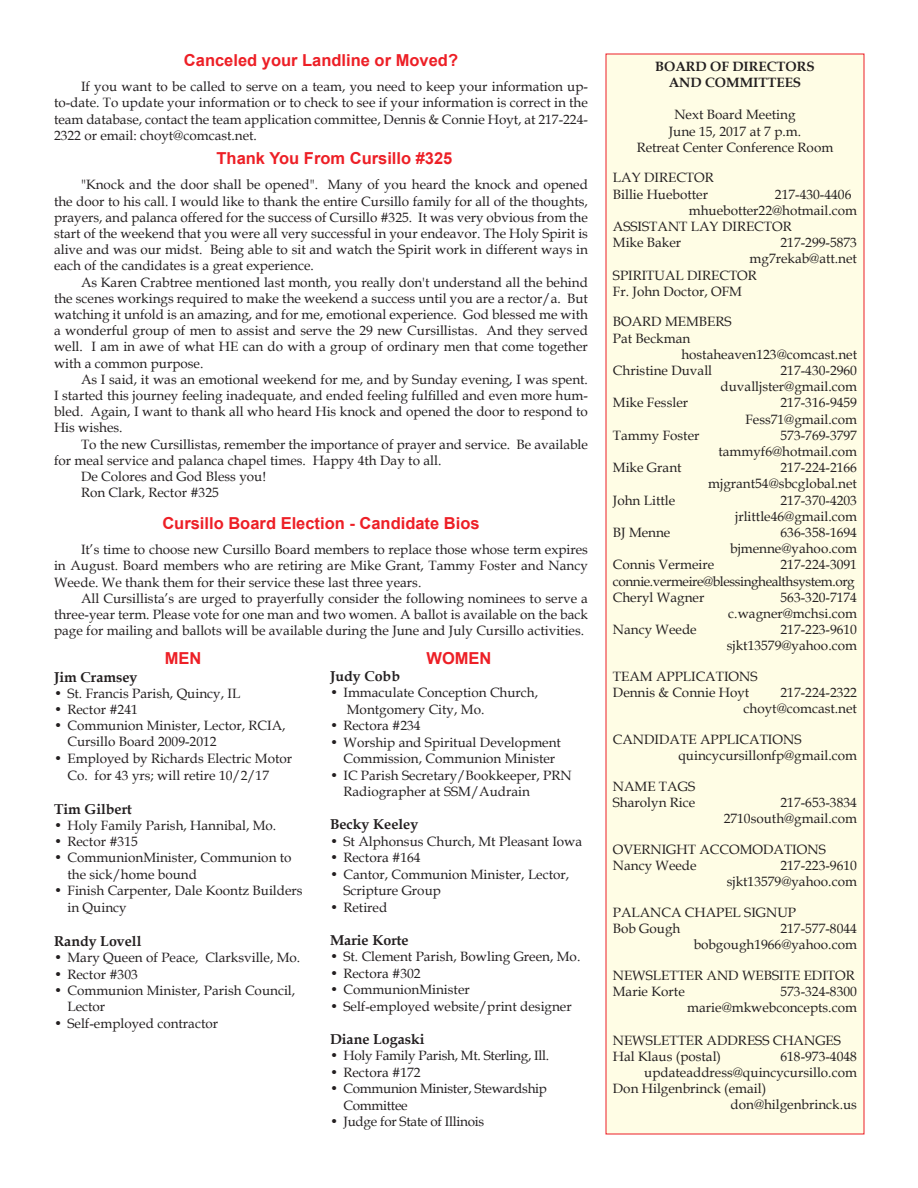
<style>
.page{position:relative;width:918px;height:1188px;background:#fff}
.page>*{position:absolute;margin:0;border:0;box-sizing:border-box;transform-origin:0 0}
.t1{font:700 16.5px "Arial";color:#ed1f26}
.t2{font:700 14.25px "Book Antiqua";color:#231f20}
.t3{font:13.5px/16.2px "Book Antiqua";color:#231f20}
.t4{font:13.5px/16.5px "Book Antiqua";letter-spacing:-.02em;color:#231f20}
.t5{font:13.5px/16.2px "Book Antiqua";letter-spacing:-.03em;color:#231f20}
.t6{font:700 13.5px/16.2px "Book Antiqua";color:#231f20;text-align:center}
</style>
<div class="page">
<div style="left:606px;top:54px;width:258px;height:1080px;background:#fffde5"></div>
<p class="t1" style="left:184px;top:49px;width:276px">Canceled your Landline or Moved?</p>
<p class="t3" style="left:54px;top:78px;width:536px;text-align:justify;text-indent:27px">If you want to be called to serve on a team, you need to keep your information up&shy;to-date. To update your information or to check to see if your information is correct in the team database, contact the team application committee, Dennis &amp; Connie Hoyt, at 217-224- 2322 or email: choyt@comcast.net.</p>
<p class="t1" style="left:217px;top:147px;width:237px">Thank You From Cursillo #325</p>
<p class="t3" style="left:54px;top:176px;width:536px;text-align:justify;text-indent:27px">"Knock and the door shall be opened". Many of you heard the knock and opened the door to his call. I would like to thank the entire Cursillo family for all of the thoughts, prayers, and palanca offered for the success of Cursillo #325. It was very obvious from the start of the weekend that you were all very successful in your endeavor. The Holy Spirit is alive and was our midst. Being able to sit and watch the Spirit work in different ways in each of the candidates is a great experience.</p>
<p class="t3" style="left:54px;top:274px;width:536px;text-align:justify;text-indent:27px">As Karen Crabtree mentioned last month, you really don't understand all the behind the scenes workings required to make the weekend a success until you are a rector/a. But watching it unfold is an amazing, and for me, emotional experience. God blessed me with a wonderful group of men to assist and serve the 29 new Cursillistas. And they served well. I am in awe of what HE can do with a group of ordinary men that come together with a common purpose.</p>
<p class="t3" style="left:54px;top:371px;width:536px;text-align:justify;text-indent:27px">As I said, it was an emotional weekend for me, and by Sunday evening, I was spent.<br>I started this journey feeling inadequate, and ended feeling fulfilled and even more hum&shy;bled. Again, I want to thank all who heard His knock and opened the door to respond to His wishes.</p>
<p class="t3" style="left:81px;top:436px;width:508px">To the new Cursillistas, remember the importance of prayer and service. Be available</p>
<p class="t3" style="left:54px;top:452px;width:389px">for meal service and palanca chapel times. Happy 4th Day to all.</p>
<p class="t3" style="left:81px;top:468px;width:187px">De Colores and God Bless you!</p>
<p class="t3" style="left:81px;top:484px;width:139px">Ron Clark, Rector #325</p>
<p class="t1" style="left:162px;top:512px;width:319px">Cursillo Board Election - Candidate Bios</p>
<p class="t3" style="left:54px;top:541px;width:535px;text-align:justify;text-indent:27px">It’s time to choose new Cursillo Board members to replace those whose term expires in August. Board members who are retiring are Mike Grant, Tammy Foster and Nancy Weede. We thank them for their service these last three years.</p>
<p class="t3" style="left:54px;top:590px;width:535px;text-align:justify;text-indent:27px">All Cursillista’s are urged to prayerfully consider the following nominees to serve a three-year term. Please vote for one man and two women. A ballot is available on the back page for mailing and ballots will be available during the June and July Cursillo activities.</p>
<p class="t1" style="left:165px;top:647px;width:38px">MEN</p>
<p class="t2" style="left:54px;top:667px;width:85px">Jim Cramsey</p>
<p class="t3" style="left:54px;top:685px;width:188px">• St. Francis Parish, Quincy, IL</p>
<p class="t3" style="left:54px;top:701px;width:85px">• Rector #241</p>
<p class="t3" style="left:68px;top:717px;width:220px;text-indent:-14px">• Communion Minister, Lector, RCIA,<br>Cursillo Board 2009-2012</p>
<p class="t3" style="left:68px;top:749px;width:226px;line-height:17.1px;text-indent:-14px">• Employed by Richards Electric Motor<br>Co. for 43 yrs; will retire 10/2/17</p>
<p class="t2" style="left:54px;top:799px;width:79px">Tim Gilbert</p>
<p class="t3" style="left:54px;top:817px;width:224px">• Holy Family Parish, Hannibal, Mo.</p>
<p class="t3" style="left:54px;top:833px;width:85px">• Rector #315</p>
<p class="t3" style="left:68px;top:849px;width:226px;text-indent:-14px">• CommunionMinister, Communion to the sick/home bound</p>
<p class="t3" style="left:68px;top:881px;width:237px;line-height:17.1px;text-indent:-14px">• Finish Carpenter, Dale Koontz Builders in Quincy</p>
<p class="t2" style="left:54px;top:932px;width:89px">Randy Lovell</p>
<p class="t3" style="left:54px;top:949px;width:248px">• Mary Queen of Peace, Clarksville, Mo.</p>
<p class="t3" style="left:54px;top:966px;width:85px">• Rector #303</p>
<p class="t3" style="left:68px;top:982px;width:229px;text-indent:-14px">• Communion Minister, Parish Council,<br>Lector</p>
<p class="t3" style="left:54px;top:1015px;width:166px">• Self-employed contractor</p>
<p class="t1" style="left:426px;top:647px;width:67px">WOMEN</p>
<p class="t2" style="left:330px;top:666px;width:72px">Judy Cobb</p>
<p class="t3" style="left:347px;top:684px;width:193px;text-indent:-17px">• Immaculate Conception Church,<br>Montgomery City, Mo.</p>
<p class="t3" style="left:330px;top:717px;width:92px">• Rectora #234</p>
<p class="t3" style="left:330px;top:734px;width:232px;text-align:center">• Worship and Spiritual Development<br>Commission, Communion Minister</p>
<p class="t3" style="left:344px;top:767px;width:230px;text-indent:-14px">• IC Parish Secretary/Bookkeeper, PRN<br>Radiographer at SSM/Audrain</p>
<p class="t2" style="left:330px;top:815px;width:90px">Becky Keeley</p>
<p class="t3" style="left:330px;top:833px;width:254px">• St Alphonsus Church, Mt Pleasant Iowa</p>
<p class="t3" style="left:330px;top:849px;width:92px">• Rectora #164</p>
<p class="t3" style="left:344px;top:866px;width:227px;text-indent:-14px">• Cantor, Communion Minister, Lector,<br>Scripture Group</p>
<p class="t3" style="left:330px;top:899px;width:59px">• Retired</p>
<p class="t2" style="left:330px;top:930px;width:80px">Marie Korte</p>
<p class="t3" style="left:330px;top:948px;width:252px">• St. Clement Parish, Bowling Green, Mo.</p>
<p class="t3" style="left:330px;top:965px;width:92px">• Rectora #302</p>
<p class="t3" style="left:330px;top:981px;width:141px">• CommunionMinister</p>
<p class="t3" style="left:330px;top:998px;width:243px">• Self-employed website/print designer</p>
<p class="t2" style="left:330px;top:1029px;width:96px">Diane Logaski</p>
<p class="t4" style="left:330px;top:1047px;width:221px">• Holy Family Parish, Mt. Sterling, Ill.</p>
<p class="t3" style="left:330px;top:1064px;width:92px">• Rectora #172</p>
<p class="t4" style="left:344px;top:1080px;width:205px;text-indent:-14px">• Communion Minister, Stewardship<br>Committee</p>
<p class="t4" style="left:330px;top:1113px;width:156px">• Judge for State of Illinois</p>
<p class="t6" style="left:655px;top:58px;width:161px">BOARD OF DIRECTORS<br>AND COMMITTEES</p>
<p class="t3" style="left:637px;top:106px;width:198px;text-align:center">Next Board Meeting<br>June 15, 2017 at 7 p.m.<br>Retreat Center Conference Room</p>
<p class="t3" style="left:613px;top:169px;width:102px">LAY DIRECTOR<br>Billie Huebotter</p>
<p class="t3" style="left:775px;top:186px;width:78px">217-430-4406</p>
<p class="t3" style="left:689px;top:202px;width:170px">mhuebotter22@hotmail.com</p>
<p class="t3" style="left:613px;top:218px;width:180px">ASSISTANT LAY DIRECTOR</p>
<p class="t3" style="left:613px;top:234px;width:70px">Mike Baker</p>
<p class="t3" style="left:781px;top:234px;width:78px">217-299-5873</p>
<p class="t3" style="left:750px;top:250px;width:109px">mg7rekab@att.net</p>
<p class="t3" style="left:613px;top:267px;width:146px">SPIRITUAL DIRECTOR</p>
<p class="t3" style="left:613px;top:283px;width:131px">Fr. John Doctor, OFM</p>
<p class="t3" style="left:613px;top:313px;width:120px">BOARD MEMBERS</p>
<p class="t3" style="left:613px;top:330px;width:79px">Pat Beckman</p>
<p class="t3" style="left:681px;top:346px;width:177px">hostaheaven123@comcast.net</p>
<p class="t3" style="left:613px;top:362px;width:101px">Christine Duvall</p>
<p class="t3" style="left:721px;top:362px;width:138px;text-align:right">217-430-2960 duvalljster@gmail.com</p>
<p class="t3" style="left:613px;top:394px;width:77px">Mike Fessler</p>
<p class="t3" style="left:745px;top:394px;width:113px;text-align:right">217-316-9459<br>Fess71@gmail.com</p>
<p class="t3" style="left:613px;top:427px;width:88px">Tammy Foster</p>
<p class="t3" style="left:718px;top:427px;width:140px;text-align:right">573-769-3797 tammyf6@hotmail.com</p>
<p class="t3" style="left:613px;top:459px;width:70px">Mike Grant</p>
<p class="t3" style="left:708px;top:459px;width:150px;text-align:right">217-224-2166 mjgrant54@sbcglobal.net</p>
<p class="t3" style="left:613px;top:492px;width:64px">John Little</p>
<p class="t3" style="left:735px;top:492px;width:123px;text-align:right">217-370-4203 jrlittle46@gmail.com</p>
<p class="t3" style="left:613px;top:524px;width:59px">BJ Menne</p>
<p class="t3" style="left:730px;top:524px;width:128px;text-align:right">636-358-1694 bjmenne@yahoo.com</p>
<p class="t3" style="left:613px;top:556px;width:103px">Connis Vermeire</p>
<p class="t5" style="left:613px;top:556px;width:246px;text-indent:168px">217-224-3091 connie.vermeire@blessinghealthsystem.org<br>Cheryl Wagner</p>
<p class="t3" style="left:728px;top:589px;width:130px;text-align:right">563-320-7174 c.wagner@mchsi.com</p>
<p class="t3" style="left:613px;top:621px;width:85px">Nancy Weede</p>
<p class="t3" style="left:727px;top:621px;width:132px;text-align:right">217-223-9610 sjkt13579@yahoo.com</p>
<p class="t3" style="left:613px;top:668px;width:146px">TEAM APPLICATIONS<br>Dennis &amp; Connie Hoyt</p>
<p class="t3" style="left:744px;top:684px;width:115px;text-align:right">217-224-2322 choyt@comcast.net</p>
<p class="t3" style="left:678px;top:731px;width:180px;text-indent:-66px">CANDIDATE APPLICATIONS quincycursillonfp@gmail.com</p>
<p class="t3" style="left:613px;top:778px;width:84px">NAME TAGS<br>Sharolyn Rice</p>
<p class="t3" style="left:724px;top:794px;width:135px;text-align:right">217-653-3834<br>2710south@gmail.com</p>
<p class="t3" style="left:613px;top:841px;width:214px">OVERNIGHT ACCOMODATIONS<br>Nancy Weede</p>
<p class="t3" style="left:727px;top:857px;width:132px;text-align:right">217-223-9610 sjkt13579@yahoo.com</p>
<p class="t3" style="left:613px;top:904px;width:185px">PALANCA CHAPEL SIGNUP<br>Bob Gough</p>
<p class="t3" style="left:694px;top:920px;width:165px;text-align:right">217-577-8044 bobgough1966@yahoo.com</p>
<p class="t3" style="left:613px;top:967px;width:243px">NEWSLETTER AND WEBSITE EDITOR<br>Marie Korte</p>
<p class="t3" style="left:687px;top:983px;width:171px;text-align:right">573-324-8300 marie@mkwebconcepts.com</p>
<p class="t3" style="left:613px;top:1032px;width:230px">NEWSLETTER ADDRESS CHANGES<br>Hal Klaus (postal)</p>
<p class="t3" style="left:780px;top:1048px;width:78px">618-973-4048</p>
<p class="t3" style="left:644px;top:1064px;width:214px">updateaddress@quincycursillo.com</p>
<p class="t3" style="left:613px;top:1080px;width:155px">Don Hilgenbrinck (email)</p>
<p class="t3" style="left:731px;top:1096px;width:128px">don@hilgenbrinck.us</p>
</div>
